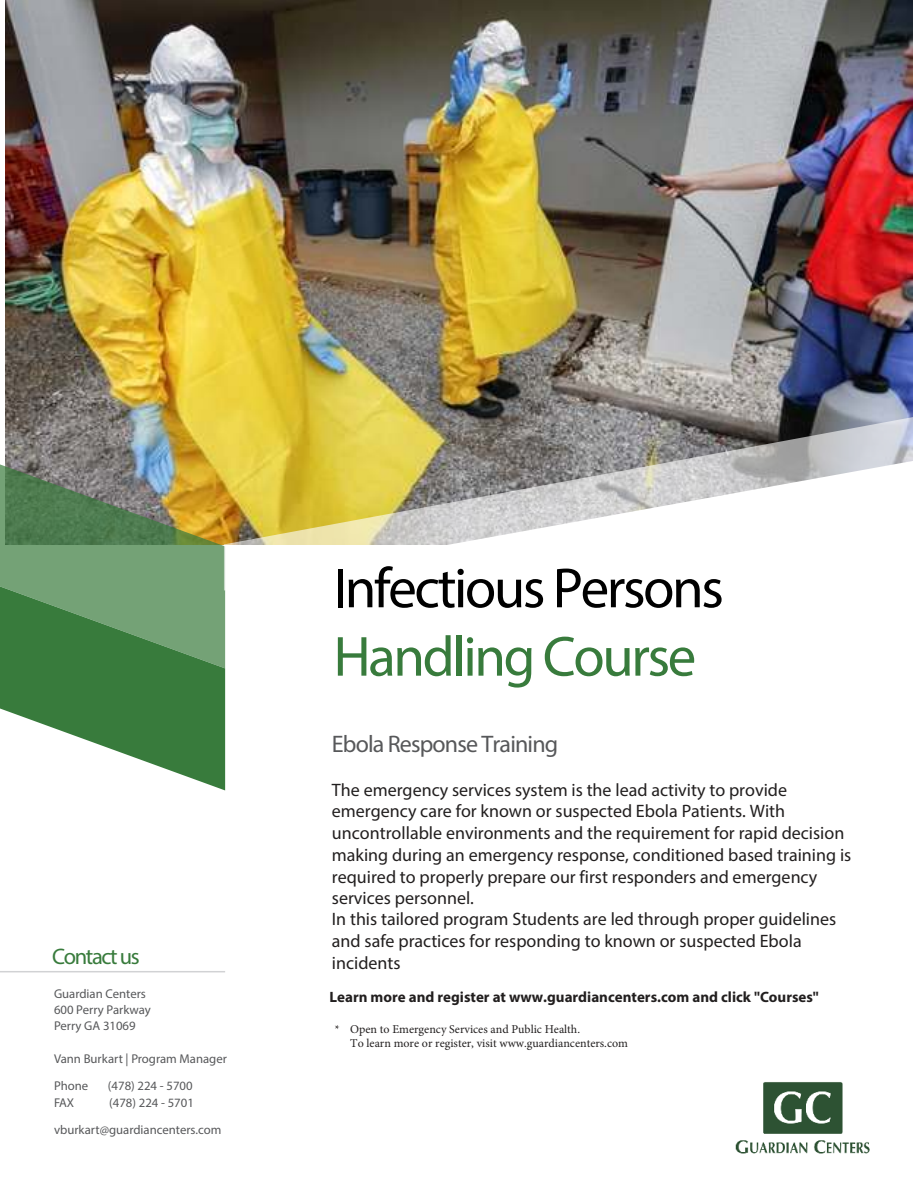
<style>
.page{position:relative;width:918px;height:1188px;background:#fff}
.page>*{position:absolute;margin:0;border:0;box-sizing:border-box;transform-origin:0 0}
.t1{font:57px "Myriad Pro";letter-spacing:-.04em;color:#000}
.t2{font:57px "Myriad Pro";letter-spacing:-.04em;color:#387b3c}
.t3{font:24px "Myriad Pro";letter-spacing:-.035em;color:#57585a}
.t4{font:22.5px "Myriad Pro";letter-spacing:-.06em;color:#387b3c}
.t5{font:18px/21.6px "Myriad Pro";color:#221f1f}
.t6{font:700 15px "Myriad Pro";color:#221f1f}
.t7{font:12.75px/16.5px "Myriad Pro";color:#57585a}
.t8{font:12px/14.4px "Minion Pro";color:#221f1f}
</style>
<div class="page">
<img style="left:5px;top:0;width:908px;height:460px">
<svg style="left:0;top:460px;width:224px;height:126px;background:#789063"></svg>
<svg style="left:0;top:586px;width:225px;height:204px;fill:#387b3c"></svg>
<svg style="left:224px;top:415px;width:689px;height:176px"></svg>
<hr style="left:0;top:971px;width:225px;height:1px;background:#d1d2d4">
<img style="left:735px;top:1082px;width:135px;height:72px">
<svg style="left:442px;top:449px;width:471px;height:131px"></svg>
<svg style="left:586px;top:464px;width:327px;height:127px"></svg>
<p class="t4" style="left:52px;top:947px;width:89px">Contact us</p>
<p class="t7" style="left:54px;top:986px;width:98px">Guardian Centers<br>600 Perry Parkway<br>Perry GA 31069</p>
<p class="t7" style="left:54px;top:1047px;width:174px;line-height:27px">Vann Burkart | Program Manager<br>Phone</p>
<p class="t7" style="left:108px;top:1079px;width:86px">(478) 224 - 5700</p>
<p class="t7" style="left:54px;top:1090px;width:169px;line-height:27px;text-indent:55px">(478) 224 - 5701 vburkart@guardiancenters.com</p>
<p class="t7" style="left:54px;top:1096px;width:22px">FAX</p>
<h1 class="t1" style="left:334px;top:553px;width:392px">Infectious Persons</h1>
<h1 class="t2" style="left:334px;top:621px;width:364px">Handling Course</h1>
<h2 class="t3" style="left:332px;top:729px;width:228px">Ebola Response Training</h2>
<p class="t5" style="left:332px;top:779px;width:521px">The emergency services system is the lead activity to provide emergency care for known or suspected Ebola Patients. With uncontrollable environments and the requirement for rapid decision making during an emergency response, conditioned based training is required to properly prepare our first responders and emergency services personnel.<br>In this tailored program Students are led through proper guidelines and safe practices for responding to known or suspected Ebola incidents</p>
<p class="t6" style="left:330px;top:987px;width:491px">Learn more and register at www.guardiancenters.com and click "Courses"</p>
<p class="t8" style="left:350px;top:1023px;width:279px;text-indent:-16px">* Open to Emergency Services and Public Health.<br>To learn more or register, visit www.guardiancenters.com</p>
</div>
